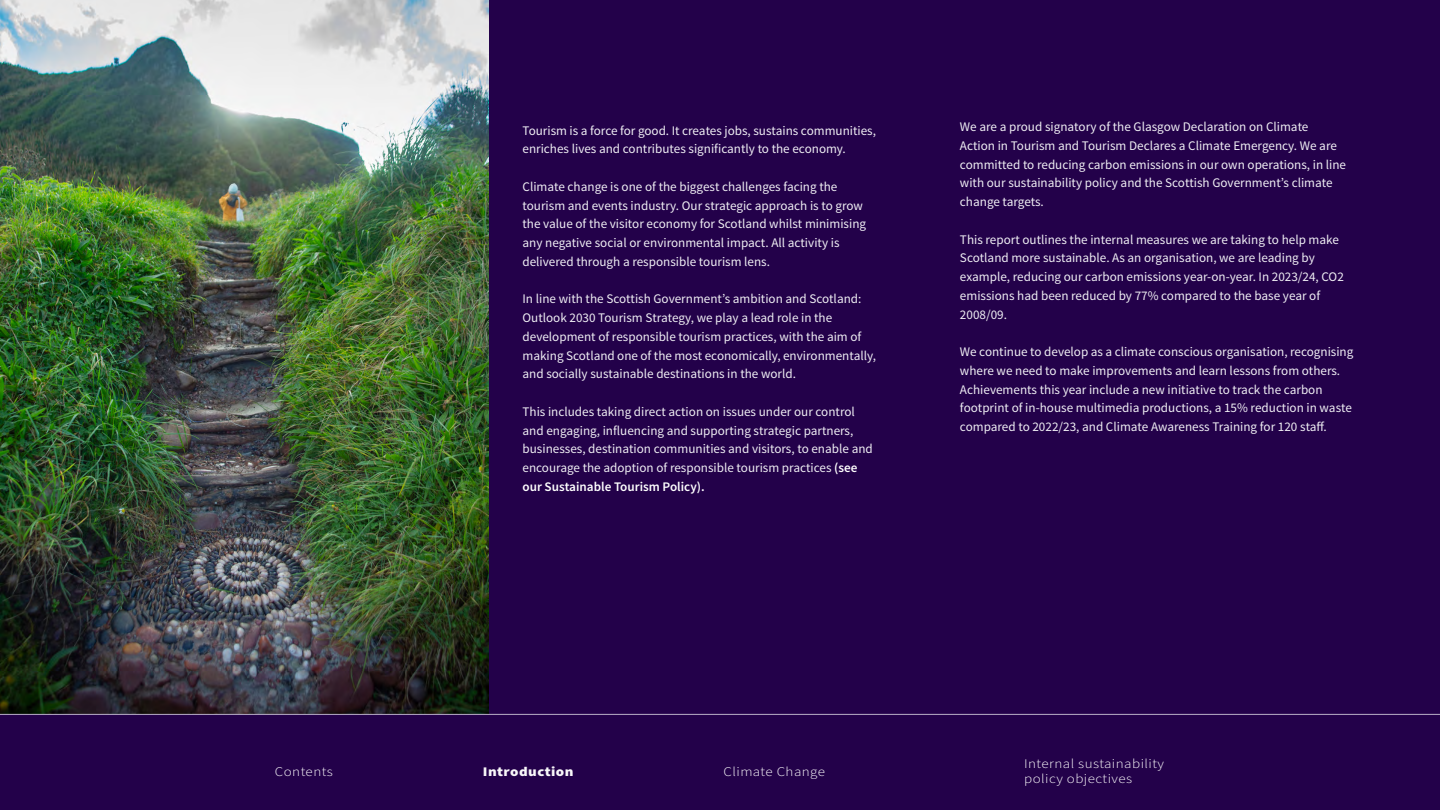
<style>
.page{position:relative;width:1440px;height:810px;background:#23014a}
.page>*{position:absolute;margin:0;border:0;box-sizing:border-box;transform-origin:0 0}
.Body_Copy_Ptarmigan{font:300 13.2px/15px "Source Sans 3";letter-spacing:.03em;color:#f8f7f9;scale:1.14 1}
.Body_Copy_Ptarmigan-2{font:900 13.2px "Source Sans 3";letter-spacing:.03em;color:#f8f7f9;scale:1.14 1}
.Body_Copy_Ptarmigan-3{font:13.12px/18.8px "Source Sans Pro";color:#f0eff4}
.s1{font-weight:600;color:#fff}
</style>
<div class="page">
<img style="left:0;top:0;width:488px;height:714px">
<hr style="left:0;top:714px;width:1440px;height:1px;background:#f0eff4">
<p class="Body_Copy_Ptarmigan-3" style="left:522px;top:121px;width:355px">Tourism is a force for good. It creates jobs, sustains communities, enriches lives and contributes significantly to the economy.</p>
<p class="Body_Copy_Ptarmigan-3" style="left:522px;top:177px;width:345px">Climate change is one of the biggest challenges facing the tourism and events industry. Our strategic approach is to grow the value of the visitor economy for Scotland whilst minimising any negative social or environmental impact. All activity is delivered through a responsible tourism lens.</p>
<p class="Body_Copy_Ptarmigan-3" style="left:522px;top:290px;width:355px">In line with the Scottish Government’s ambition and Scotland:<br>Outlook 2030 Tourism Strategy, we play a lead role in the development of responsible tourism practices, with the aim of making Scotland one of the most economically, environmentally, and socially sustainable destinations in the world.</p>
<p class="Body_Copy_Ptarmigan-3" style="left:522px;top:402px;width:352px">This includes taking direct action on issues under our control and engaging, influencing and supporting strategic partners, businesses, destination communities and visitors, to enable and encourage the adoption of responsible tourism practices <span class="s1">(see our Sustainable Tourism Policy).</span></p>
<p class="Body_Copy_Ptarmigan-3" style="left:960px;top:118px;width:388px">We are a proud signatory of the Glasgow Declaration on Climate Action in Tourism and Tourism Declares a Climate Emergency. We are committed to reducing carbon emissions in our own operations, in line with our sustainability policy and the Scottish Government’s climate change targets.</p>
<p class="Body_Copy_Ptarmigan-3" style="left:960px;top:230px;width:385px">This report outlines the internal measures we are taking to help make Scotland more sustainable. As an organisation, we are leading by example, reducing our carbon emissions year-on-year. In 2023/24, CO2 emissions had been reduced by 77% compared to the base year of 2008/09.</p>
<p class="Body_Copy_Ptarmigan-3" style="left:960px;top:343px;width:395px">We continue to develop as a climate conscious organisation, recognising where we need to make improvements and learn lessons from others.<br>Achievements this year include a new initiative to track the carbon footprint of in-house multimedia productions, a 15% reduction in waste compared to 2022/23, and Climate Awareness Training for 120 staff.</p>
<p class="Body_Copy_Ptarmigan-2" style="left:483px;top:762px;width:81px">Introduction</p>
<p class="Body_Copy_Ptarmigan" style="left:1024px;top:756px;width:124px">Internal sustainability policy objectives</p>
<p class="Body_Copy_Ptarmigan" style="left:275px;top:764px;width:52px">Contents</p>
<p class="Body_Copy_Ptarmigan" style="left:724px;top:764px;width:91px">Climate Change</p>
</div>
